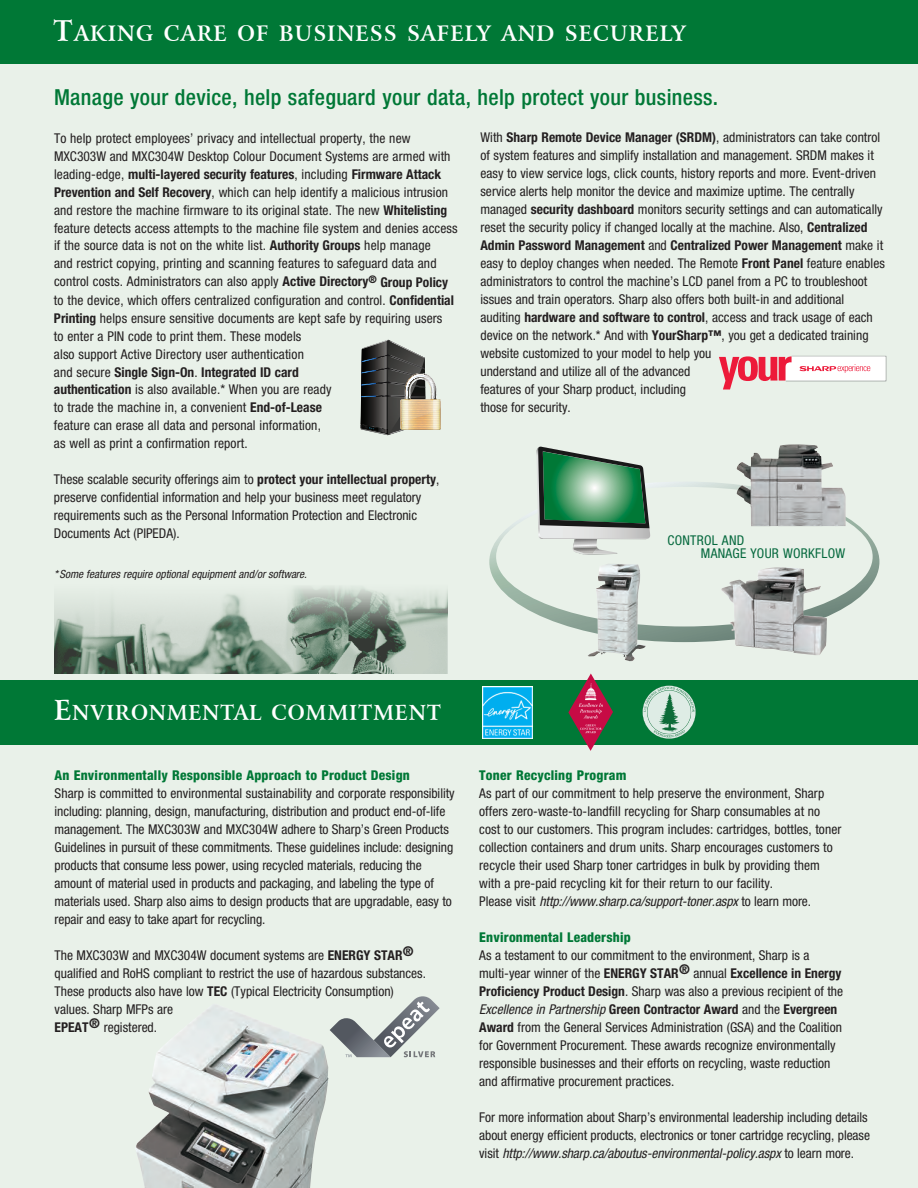
<style>
.page{position:relative;width:918px;height:1188px;background:#e9f1e9}
.page>*{position:absolute;margin:0;border:0;box-sizing:border-box;transform-origin:0 0}
.Sales_Lead-in_Blurb{font:500 condensed 22.2px "Helvetica Neue LT Std";letter-spacing:.015em;color:#007836}
.VM_Title_White_Bembo{font:700 21.3px "Arrus BT";letter-spacing:.055em;color:#fff;scale:.95 1}
.VM_Title_White_Bembo-2{font:700 20.7px "Arrus BT";letter-spacing:.04em;color:#fff;scale:.95 1}
.Body_Copy_9_12_Black{font:condensed 13.5px/18px "Helvetica Neue LT Std";letter-spacing:.005em;color:#231f20}
.SUBHEADS_BOLD_ITAL_C{font:800 condensed 13.5px "Helvetica Neue LT Std";letter-spacing:.015em;color:#007836}
.Body_Copy_9_12_Black-2{font:condensed 13.5px/12.9px "Helvetica Neue LT Std";letter-spacing:.02em;color:#06693e}
.Italic_Footnote_text{font:italic condensed 11.25px "Helvetica Neue LT Std";color:#231f20}
.s1{font-size:28.35px}
.s2{font-weight:700}
.s3{font-size:27.6px}
.s4{font-style:italic}
</style>
<div class="page">
<div style="left:0;top:0;width:918px;height:63px;background:#007836"></div>
<div style="left:0;top:680px;width:918px;height:65px;background:#007836"></div>
<svg style="left:330px;top:996px;width:110px;height:61px"></svg>
<img style="left:54px;top:587px;width:393px;height:87px">
<svg style="left:489px;top:482px;width:390px;height:160px"></svg>
<svg style="left:538px;top:446px;width:112px;height:109px"></svg>
<img style="left:721px;top:568px;width:93px;height:87px">
<img style="left:737px;top:444px;width:55px;height:82px">
<img style="left:596px;top:564px;width:12px;height:85px">
<img style="left:135px;top:1005px;width:193px;height:183px">
<svg style="left:361px;top:340px;width:80px;height:95px"></svg>
<img style="left:482px;top:686px;width:51px;height:52px">
<svg style="left:642px;top:685px;width:54px;height:54px"></svg>
<svg style="left:568px;top:674px;width:45px;height:77px"></svg>
<svg style="left:719px;top:356px;width:167px;height:33px"></svg>
<p class="VM_Title_White_Bembo" style="left:53px;top:20px;width:667px"><span class="s1">T</span>AKING CARE OF BUSINESS SAFELY AND SECURELY</p>
<p class="Sales_Lead-in_Blurb" style="left:54px;top:84px;width:666px">Manage your device, help safeguard your data, help protect your business.</p>
<p class="Body_Copy_9_12_Black" style="left:54px;top:129px;width:405px">To help protect employees’ privacy and intellectual property, the new MXC303W and MXC304W Desktop Colour Document Systems are armed with leading-edge, <span class="s2">multi-layered security features</span>, including <span class="s2">Firmware Attack Prevention and Self Recovery</span>, which can help identify a malicious intrusion and restore the machine firmware to its original state. The new <span class="s2">Whitelisting </span>feature detects access attempts to the machine file system and denies access if the source data is not on the white list. <span class="s2">Authority Groups</span> help manage<br>and restrict copying, printing and scanning features to safeguard data and control costs. Administrators can also apply <span class="s2">Active Directory</span><sup>®</sup> <span class="s2">Group Policy </span>to the device, which offers centralized configuration and control. <span class="s2">Confidential Printing</span> helps ensure sensitive documents are kept safe by requiring users<br>to enter a PIN code to print them. These models<br>also support Active Directory user authentication<br>and secure <span class="s2">Single Sign-On</span>. <span class="s2">Integrated ID card<br>authentication</span> is also available.* When you are ready<br>to trade the machine in, a convenient <span class="s2">End-of-Lease<br></span>feature can erase all data and personal information,<br>as well as print a confirmation report.</p>
<p class="Body_Copy_9_12_Black" style="left:54px;top:471px;width:387px">These scalable security offerings aim to <span class="s2">protect your intellectual property</span>, preserve confidential information and help your business meet regulatory requirements such as the Personal Information Protection and Electronic Documents Act (PIPEDA).</p>
<p class="Italic_Footnote_text" style="left:54px;top:568px;width:255px">* Some features require optional equipment and/or software.</p>
<p class="Body_Copy_9_12_Black" style="left:480px;top:129px;width:406px">With <span class="s2">Sharp Remote Device Manager (SRDM)</span>, administrators can take control of system features and simplify installation and management. SRDM makes it easy to view service logs, click counts, history reports and more. Event-driven service alerts help monitor the device and maximize uptime. The centrally managed <span class="s2">security dashboard</span> monitors security settings and can automatically reset the security policy if changed locally at the machine. Also, <span class="s2">Centralized Admin Password Management</span> and <span class="s2">Centralized Power Management</span> make it easy to deploy changes when needed. The Remote <span class="s2">Front Panel</span> feature enables administrators to control the machine’s LCD panel from a PC to troubleshoot issues and train operators. Sharp also offers both built-in and additional auditing <span class="s2">hardware and software to control</span>, access and track usage of each device on the network.* And with <span class="s2">YourSharp™</span>, you get a dedicated training website customized to your model to help you<br>understand and utilize all of the advanced<br>features of your Sharp product, including<br>those for security.</p>
<p class="Body_Copy_9_12_Black-2" style="left:701px;top:534px;width:146px;text-indent:-33px">CONTROL AND<br>MANAGE YOUR WORKFLOW</p>
<p class="VM_Title_White_Bembo-2" style="left:54px;top:700px;width:409px"><span class="s3">E</span>NVIRONMENTAL COMMITMENT</p>
<p class="SUBHEADS_BOLD_ITAL_C" style="left:55px;top:767px;width:357px">An Environmentally Responsible Approach to Product Design</p>
<p class="Body_Copy_9_12_Black" style="left:55px;top:784px;width:402px">Sharp is committed to environmental sustainability and corporate responsibility including: planning, design, manufacturing, distribution and product end-of-life management. The MXC303W and MXC304W adhere to Sharp’s Green Products Guidelines in pursuit of these commitments. These guidelines include: designing products that consume less power, using recycled materials, reducing the amount of material used in products and packaging, and labeling the type of materials used. Sharp also aims to design products that are upgradable, easy to repair and easy to take apart for recycling.</p>
<p class="Body_Copy_9_12_Black" style="left:55px;top:946px;width:373px">The MXC303W and MXC304W document systems are <span class="s2">ENERGY STAR</span><sup>® </sup>qualified and RoHS compliant to restrict the use of hazardous substances.<br>These products also have low <span class="s2">TEC</span> (Typical Electricity Consumption) values. Sharp MFPs are<br><span class="s2">EPEAT</span><sup>®</sup> registered.</p>
<p class="SUBHEADS_BOLD_ITAL_C" style="left:479px;top:767px;width:149px">Toner Recycling Program</p>
<p class="Body_Copy_9_12_Black" style="left:479px;top:784px;width:364px">As part of our commitment to help preserve the environment, Sharp offers zero-waste-to-landfill recycling for Sharp consumables at no cost to our customers. This program includes: cartridges, bottles, toner collection containers and drum units. Sharp encourages customers to recycle their used Sharp toner cartridges in bulk by providing them with a pre-paid recycling kit for their return to our facility.<br>Please visit <span class="s4">http://www.sharp.ca/support-toner.aspx</span> to learn more.</p>
<p class="SUBHEADS_BOLD_ITAL_C" style="left:479px;top:929px;width:153px">Environmental Leadership</p>
<p class="Body_Copy_9_12_Black" style="left:479px;top:946px;width:365px">As a testament to our commitment to the environment, Sharp is a multi-year winner of the <span class="s2">ENERGY STAR</span><sup>®</sup> annual <span class="s2">Excellence in Energy Proficiency Product Design</span>. Sharp was also a previous recipient of the <span class="s4">Excellence in Partnership</span> <span class="s2">Green Contractor Award</span> and the <span class="s2">Evergreen Award</span> from the General Services Administration (GSA) and the Coalition for Government Procurement. These awards recognize environmentally responsible businesses and their efforts on recycling, waste reduction and affirmative procurement practices.</p>
<p class="Body_Copy_9_12_Black" style="left:479px;top:1108px;width:392px">For more information about Sharp’s environmental leadership including details about energy efficient products, electronics or toner cartridge recycling, please visit <span class="s4">http://www.sharp.ca/aboutus-environmental-policy.aspx</span> to learn more.</p>
</div>
